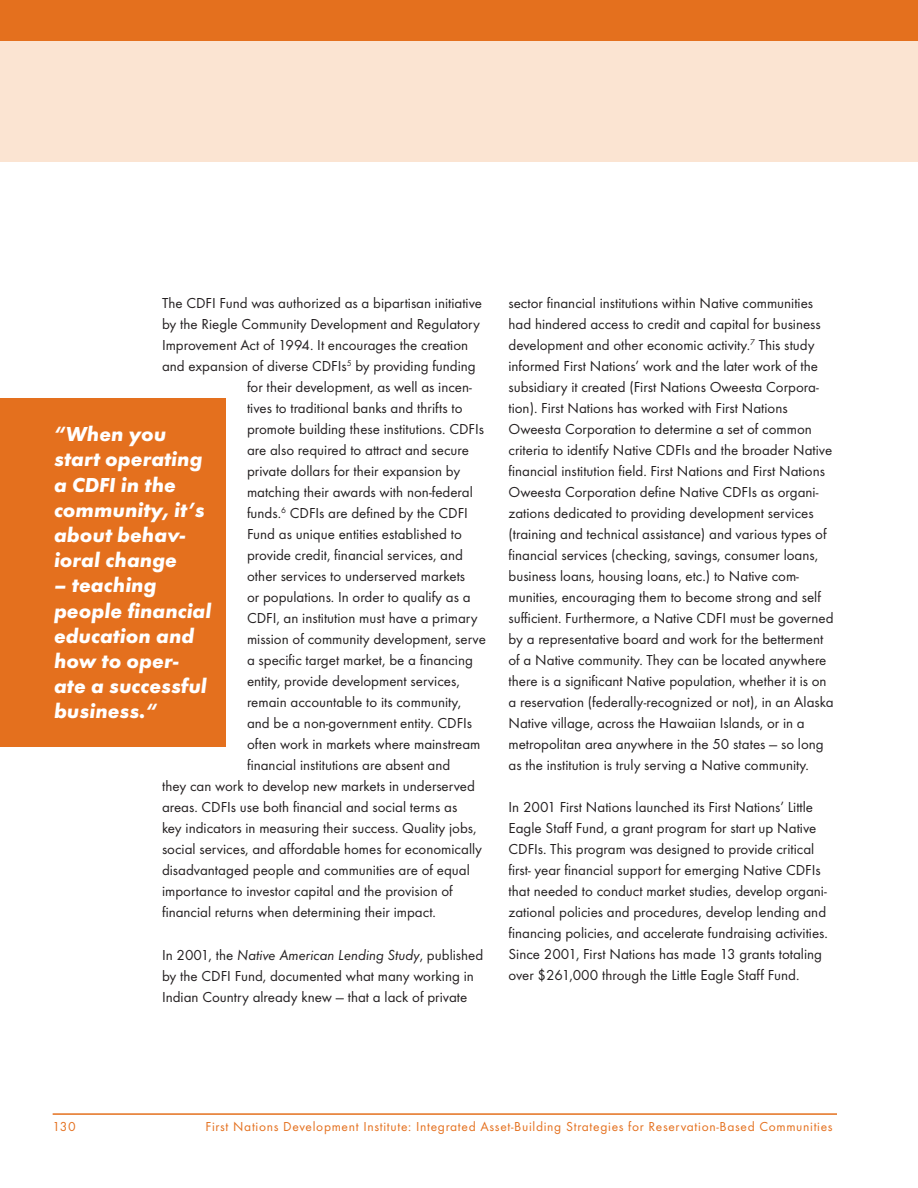
<style>
.page{position:relative;width:918px;height:1188px;background:#fff}
.page>*{position:absolute;margin:0;border:0;box-sizing:border-box;transform-origin:0 0}
.t1{font:italic 700 21px/25.2px "Futura T";color:#fff}
.t2{font:15px/21px "Futura T";color:#231f20}
.t3{font:13.5px "Futura T";letter-spacing:.05em;color:#e4701e}
.s1{font-style:italic}
</style>
<div class="page">
<hr style="left:53px;top:1113px;width:784px;height:2px;background:#e4701e">
<div style="left:0;top:0;width:918px;height:162px;background:#fbe4d2"></div>
<div style="left:0;top:0;width:918px;height:40px;background:#e4701e"></div>
<div style="left:0;top:399px;width:225px;height:348px;background:#e4701e"></div>
<p class="t2" style="left:162px;top:293px;width:322px">The CDFI Fund was authorized as a bipartisan initiative</p>
<p class="t2" style="left:162px;top:314px;width:320px">by the Riegle Community Development and Regulatory</p>
<p class="t2" style="left:162px;top:335px;width:308px">Improvement Act of 1994. It encourages the creation</p>
<p class="t2" style="left:162px;top:356px;width:315px">and expansion of diverse CDFIs<sup>5</sup> by providing funding</p>
<p class="t2" style="left:247px;top:377px;width:226px">for their development, as well as incen-</p>
<p class="t2" style="left:247px;top:398px;width:217px">tives to traditional banks and thrifts to</p>
<p class="t2" style="left:247px;top:419px;width:239px">promote building these institutions. CDFIs</p>
<p class="t2" style="left:247px;top:440px;width:223px">are also required to attract and secure</p>
<p class="t2" style="left:247px;top:461px;width:215px">private dollars for their expansion by</p>
<p class="t2" style="left:247px;top:482px;width:227px">matching their awards with non-federal</p>
<p class="t2" style="left:247px;top:503px;width:222px">funds.<sup>6</sup> CDFIs are defined by the CDFI</p>
<p class="t2" style="left:247px;top:524px;width:216px">Fund as unique entities established to</p>
<p class="t2" style="left:247px;top:545px;width:218px">provide credit, financial services, and</p>
<p class="t2" style="left:247px;top:566px;width:220px">other services to underserved markets</p>
<p class="t2" style="left:247px;top:587px;width:225px">or populations. In order to qualify as a</p>
<p class="t2" style="left:247px;top:608px;width:232px">CDFI, an institution must have a primary</p>
<p class="t2" style="left:247px;top:629px;width:240px">mission of community development, serve</p>
<p class="t2" style="left:247px;top:650px;width:227px">a specific target market, be a financing</p>
<p class="t2" style="left:247px;top:671px;width:214px">entity, provide development services,</p>
<p class="t2" style="left:247px;top:692px;width:216px">remain accountable to its community,</p>
<p class="t2" style="left:247px;top:713px;width:227px">and be a non-government entity. CDFIs</p>
<p class="t2" style="left:247px;top:734px;width:235px">often work in markets where mainstream</p>
<p class="t2" style="left:247px;top:755px;width:205px">financial institutions are absent and</p>
<p class="t2" style="left:162px;top:776px;width:315px">they can work to develop new markets in underserved</p>
<p class="t2" style="left:162px;top:797px;width:297px">areas. CDFIs use both financial and social terms as</p>
<p class="t2" style="left:162px;top:818px;width:316px">key indicators in measuring their success. Quality jobs,</p>
<p class="t2" style="left:162px;top:839px;width:322px">social services, and affordable homes for economically</p>
<p class="t2" style="left:162px;top:860px;width:309px">disadvantaged people and communities are of equal</p>
<p class="t2" style="left:162px;top:881px;width:292px">importance to investor capital and the provision of</p>
<p class="t2" style="left:162px;top:902px;width:275px">financial returns when determining their impact.</p>
<p class="t2" style="left:162px;top:945px;width:323px">In 2001, the <span class="s1">Native American Lending Study</span>, published by the CDFI Fund, documented what many working in<br>Indian Country already knew — that a lack of private</p>
<h1 class="t1" style="left:54px;top:422px;width:152px">“When you start operating a CDFI in the community, it’s about behav&shy;ioral change</h1>
<h1 class="t1" style="left:54px;top:573px;width:159px">– teaching people financial education and how to oper&shy;ate a successful business.“</h1>
<p class="t2" style="left:508px;top:293px;width:327px">sector financial institutions within Native communities had hindered access to credit and capital for business development and other economic activity.<sup>7</sup> This study informed First Nations’ work and the later work of the subsidiary it created (First Nations Oweesta Corpora&shy;tion). First Nations has worked with First Nations Oweesta Corporation to determine a set of common criteria to identify Native CDFIs and the broader Native financial institution field. First Nations and First Nations Oweesta Corporation define Native CDFIs as organi&shy;zations dedicated to providing development services (training and technical assistance) and various types of financial services (checking, savings, consumer loans, business loans, housing loans, etc.) to Native com&shy;munities, encouraging them to become strong and self sufficient. Furthermore, a Native CDFI must be governed by a representative board and work for the betterment of a Native community. They can be located anywhere there is a significant Native population, whether it is on a reservation (federally-recognized or not), in an Alaska Native village, across the Hawaiian Islands, or in a metropolitan area anywhere in the 50 states — so long as the institution is truly serving a Native community.</p>
<p class="t2" style="left:508px;top:797px;width:321px">In 2001 First Nations launched its First Nations’ Little Eagle Staff Fund, a grant program for start up Native CDFIs. This program was designed to provide critical first- year financial support for emerging Native CDFIs that needed to conduct market studies, develop organi&shy;zational policies and procedures, develop lending and financing policies, and accelerate fundraising activities.<br>Since 2001, First Nations has made 13 grants totaling over $261,000 through the Little Eagle Staff Fund.</p>
<p class="t3" style="left:53px;top:1118px;width:25px">130</p>
<p class="t3" style="left:206px;top:1118px;width:629px">First Nations Development Institute: Integrated Asset-Building Strategies for Reservation-Based Communities</p>
</div>
